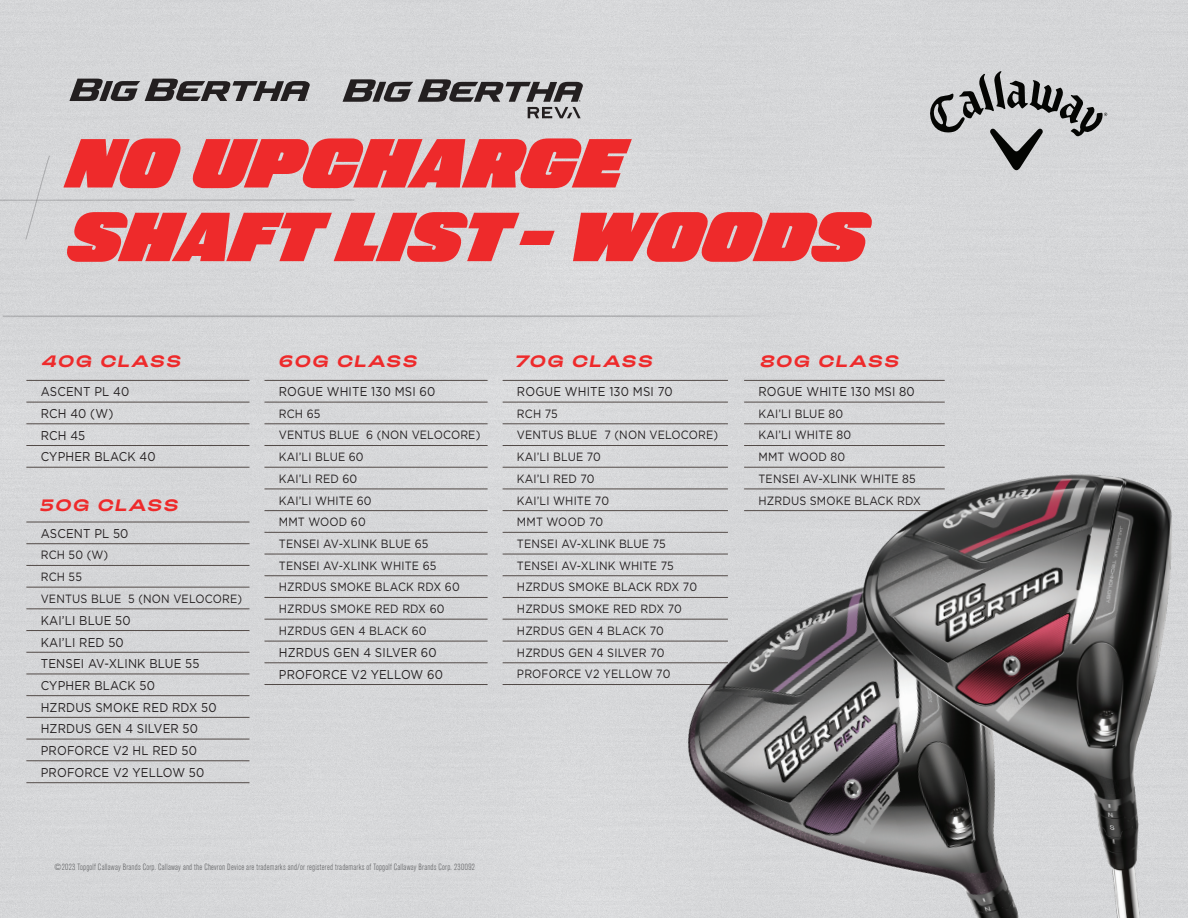
<style>
.page{position:relative;width:1188px;height:918px;background:#d6d7d9}
.page>*{position:absolute;margin:0;border:0;box-sizing:border-box;transform-origin:0 0}
.t1{font:71.25px/73.7px "Monte Stella Heavy Turbo";color:#ee2a2b}
.t2{font:italic 700 16.5px "Adieu";letter-spacing:.085em;color:#ee2a2b}
.Black_text{font:12.75px "Gotham";letter-spacing:.015em;color:#231f20;scale:.9 1}
.Black_text-2{font:12px "Gotham";letter-spacing:.015em;color:#231f20;scale:.9 1}
.t3{font:300 condensed 9px "Akzidenz Grotesk BE";letter-spacing:.03em;color:#57585a}
</style>
<div class="page">
<svg style="left:343px;top:79px;width:240px;height:39px;background:#989799"></svg>
<svg style="left:69px;top:79px;width:241px;height:22px;background:#727071"></svg>
<hr style="left:26px;top:380px;width:223px;height:1px;background:#524a47">
<hr style="left:26px;top:402px;width:223px;height:1px;background:#524a47">
<hr style="left:26px;top:424px;width:223px;height:1px;background:#524a47">
<hr style="left:26px;top:445px;width:223px;height:1px;background:#524a47">
<hr style="left:26px;top:467px;width:223px;height:1px;background:#524a47">
<hr style="left:26px;top:522px;width:223px;height:1px;background:#524a47">
<hr style="left:26px;top:543px;width:223px;height:1px;background:#524a47">
<hr style="left:26px;top:565px;width:223px;height:1px;background:#524a47">
<hr style="left:26px;top:587px;width:223px;height:1px;background:#524a47">
<hr style="left:26px;top:609px;width:223px;height:1px;background:#524a47">
<hr style="left:26px;top:630px;width:223px;height:1px;background:#524a47">
<hr style="left:26px;top:652px;width:223px;height:1px;background:#524a47">
<hr style="left:26px;top:674px;width:223px;height:1px;background:#524a47">
<hr style="left:26px;top:695px;width:223px;height:1px;background:#524a47">
<hr style="left:26px;top:717px;width:223px;height:1px;background:#524a47">
<hr style="left:26px;top:739px;width:223px;height:1px;background:#524a47">
<hr style="left:26px;top:761px;width:223px;height:1px;background:#524a47">
<hr style="left:26px;top:782px;width:223px;height:1px;background:#524a47">
<hr style="left:264px;top:380px;width:224px;height:1px;background:#524a47">
<hr style="left:264px;top:402px;width:224px;height:1px;background:#524a47">
<hr style="left:264px;top:424px;width:224px;height:1px;background:#524a47">
<hr style="left:264px;top:445px;width:224px;height:1px;background:#524a47">
<hr style="left:264px;top:467px;width:224px;height:1px;background:#524a47">
<hr style="left:264px;top:489px;width:224px;height:1px;background:#524a47">
<hr style="left:264px;top:510px;width:224px;height:1px;background:#524a47">
<hr style="left:264px;top:532px;width:224px;height:1px;background:#524a47">
<hr style="left:264px;top:554px;width:224px;height:1px;background:#524a47">
<hr style="left:264px;top:575px;width:224px;height:1px;background:#524a47">
<hr style="left:264px;top:597px;width:224px;height:1px;background:#524a47">
<hr style="left:264px;top:619px;width:224px;height:1px;background:#524a47">
<hr style="left:264px;top:641px;width:224px;height:1px;background:#524a47">
<hr style="left:264px;top:663px;width:224px;height:1px;background:#524a47">
<hr style="left:264px;top:684px;width:224px;height:1px;background:#524a47">
<hr style="left:503px;top:380px;width:225px;height:1px;background:#524a47">
<hr style="left:503px;top:402px;width:225px;height:1px;background:#524a47">
<hr style="left:503px;top:424px;width:225px;height:1px;background:#524a47">
<hr style="left:503px;top:445px;width:225px;height:1px;background:#524a47">
<hr style="left:503px;top:467px;width:225px;height:1px;background:#524a47">
<hr style="left:503px;top:489px;width:225px;height:1px;background:#524a47">
<hr style="left:503px;top:510px;width:225px;height:1px;background:#524a47">
<hr style="left:503px;top:532px;width:225px;height:1px;background:#524a47">
<hr style="left:503px;top:554px;width:225px;height:1px;background:#524a47">
<hr style="left:503px;top:575px;width:225px;height:1px;background:#524a47">
<hr style="left:503px;top:597px;width:225px;height:1px;background:#524a47">
<hr style="left:503px;top:619px;width:225px;height:1px;background:#524a47">
<hr style="left:503px;top:641px;width:225px;height:1px;background:#524a47">
<hr style="left:503px;top:663px;width:225px;height:1px;background:#524a47">
<hr style="left:503px;top:684px;width:225px;height:1px;background:#524a47">
<hr style="left:744px;top:380px;width:201px;height:1px;background:#524a47">
<hr style="left:744px;top:402px;width:201px;height:1px;background:#524a47">
<hr style="left:744px;top:424px;width:201px;height:1px;background:#524a47">
<hr style="left:744px;top:445px;width:201px;height:1px;background:#524a47">
<hr style="left:744px;top:467px;width:201px;height:1px;background:#524a47">
<hr style="left:744px;top:489px;width:201px;height:1px;background:#524a47">
<hr style="left:744px;top:510px;width:201px;height:1px;background:#524a47">
<svg style="left:2px;top:315px;width:789px;height:2px;background:#b9b9bc"></svg>
<div style="left:0;top:155px;width:355px;height:85px;background:#d6d7d9"></div>
<svg style="left:926px;top:71px;width:181px;height:99px;background:#aeafb0"></svg>
<img style="left:655px;top:569px;width:154px;height:349px">
<img style="left:809px;top:456px;width:379px;height:462px">
<p class="t1" style="left:68px;top:126px;width:800px">NO UPCHARGE<br>SHAFT LIST - WOODS</p>
<p class="t2" style="left:42px;top:352px;width:140px">40G CLASS</p>
<p class="Black_text" style="left:41px;top:384px;width:100px">ASCENT PL 40</p>
<p class="Black_text" style="left:41px;top:405px;width:82px">RCH 40 (W)</p>
<p class="Black_text" style="left:41px;top:427px;width:51px">RCH 45</p>
<p class="Black_text" style="left:41px;top:449px;width:129px">CYPHER BLACK 40</p>
<p class="t2" style="left:40px;top:495px;width:139px">50G CLASS</p>
<p class="Black_text" style="left:41px;top:525px;width:99px">ASCENT PL 50</p>
<p class="Black_text-2" style="left:41px;top:547px;width:77px">RCH 50 (W)</p>
<p class="Black_text-2" style="left:41px;top:569px;width:47px">RCH 55</p>
<p class="Black_text-2" style="left:41px;top:591px;width:225px">VENTUS BLUE 5 (NON VELOCORE)</p>
<p class="Black_text" style="left:41px;top:612px;width:101px">KAI’LI BLUE 50</p>
<p class="Black_text" style="left:41px;top:634px;width:94px">KAI’LI RED 50</p>
<p class="Black_text" style="left:41px;top:656px;width:178px">TENSEI AV-XLINK BLUE 55</p>
<p class="Black_text" style="left:41px;top:677px;width:129px">CYPHER BLACK 50</p>
<p class="Black_text" style="left:41px;top:699px;width:197px">HZRDUS SMOKE RED RDX 50</p>
<p class="Black_text" style="left:41px;top:721px;width:176px">HZRDUS GEN 4 SILVER 50</p>
<p class="Black_text" style="left:41px;top:742px;width:175px">PROFORCE V2 HL RED 50</p>
<p class="Black_text" style="left:41px;top:764px;width:183px">PROFORCE V2 YELLOW 50</p>
<p class="t2" style="left:279px;top:352px;width:140px">60G CLASS</p>
<p class="Black_text" style="left:279px;top:384px;width:175px">ROGUE WHITE 130 MSI 60</p>
<p class="Black_text-2" style="left:279px;top:406px;width:48px">RCH 65</p>
<p class="Black_text-2" style="left:279px;top:428px;width:225px">VENTUS BLUE 6 (NON VELOCORE)</p>
<p class="Black_text-2" style="left:279px;top:449px;width:96px">KAI’LI BLUE 60</p>
<p class="Black_text-2" style="left:279px;top:471px;width:89px">KAI’LI RED 60</p>
<p class="Black_text-2" style="left:279px;top:493px;width:105px">KAI’LI WHITE 60</p>
<p class="Black_text-2" style="left:279px;top:514px;width:98px">MMT WOOD 60</p>
<p class="Black_text-2" style="left:279px;top:536px;width:168px">TENSEI AV-XLINK BLUE 65</p>
<p class="Black_text-2" style="left:279px;top:558px;width:177px">TENSEI AV-XLINK WHITE 65</p>
<p class="Black_text-2" style="left:279px;top:579px;width:202px">HZRDUS SMOKE BLACK RDX 60</p>
<p class="Black_text-2" style="left:279px;top:601px;width:186px">HZRDUS SMOKE RED RDX 60</p>
<p class="Black_text-2" style="left:279px;top:623px;width:166px">HZRDUS GEN 4 BLACK 60</p>
<p class="Black_text" style="left:279px;top:644px;width:177px">HZRDUS GEN 4 SILVER 60</p>
<p class="Black_text" style="left:279px;top:666px;width:184px">PROFORCE V2 YELLOW 60</p>
<p class="t3" style="left:54px;top:862px;width:423px">©2023 Topgolf Callaway Brands Corp. Callaway and the Chevron Device are trademarks and/or registered trademarks of Topgolf Callaway Brands Corp. 230092</p>
<p class="t2" style="left:516px;top:352px;width:138px">70G CLASS</p>
<p class="Black_text" style="left:517px;top:384px;width:175px">ROGUE WHITE 130 MSI 70</p>
<p class="Black_text-2" style="left:517px;top:406px;width:47px">RCH 75</p>
<p class="Black_text-2" style="left:517px;top:428px;width:225px">VENTUS BLUE 7 (NON VELOCORE)</p>
<p class="Black_text-2" style="left:517px;top:449px;width:95px">KAI’LI BLUE 70</p>
<p class="Black_text-2" style="left:517px;top:471px;width:88px">KAI’LI RED 70</p>
<p class="Black_text-2" style="left:517px;top:493px;width:104px">KAI’LI WHITE 70</p>
<p class="Black_text-2" style="left:517px;top:514px;width:97px">MMT WOOD 70</p>
<p class="Black_text-2" style="left:517px;top:536px;width:167px">TENSEI AV-XLINK BLUE 75</p>
<p class="Black_text-2" style="left:517px;top:558px;width:176px">TENSEI AV-XLINK WHITE 75</p>
<p class="Black_text-2" style="left:517px;top:579px;width:202px">HZRDUS SMOKE BLACK RDX 70</p>
<p class="Black_text-2" style="left:517px;top:601px;width:185px">HZRDUS SMOKE RED RDX 70</p>
<p class="Black_text-2" style="left:517px;top:623px;width:165px">HZRDUS GEN 4 BLACK 70</p>
<p class="Black_text-2" style="left:517px;top:645px;width:165px">HZRDUS GEN 4 SILVER 70</p>
<p class="Black_text-2" style="left:517px;top:667px;width:172px">PROFORCE V2 YELLOW 70</p>
<p class="t2" style="left:761px;top:352px;width:140px">80G CLASS</p>
<p class="Black_text" style="left:758px;top:384px;width:175px">ROGUE WHITE 130 MSI 80</p>
<p class="Black_text-2" style="left:758px;top:406px;width:96px">KAI’LI BLUE 80</p>
<p class="Black_text-2" style="left:758px;top:428px;width:104px">KAI’LI WHITE 80</p>
<p class="Black_text-2" style="left:758px;top:449px;width:98px">MMT WOOD 80</p>
<p class="Black_text-2" style="left:758px;top:471px;width:176px">TENSEI AV-XLINK WHITE 85</p>
<p class="Black_text-2" style="left:758px;top:493px;width:182px">HZRDUS SMOKE BLACK RDX</p>
</div>
